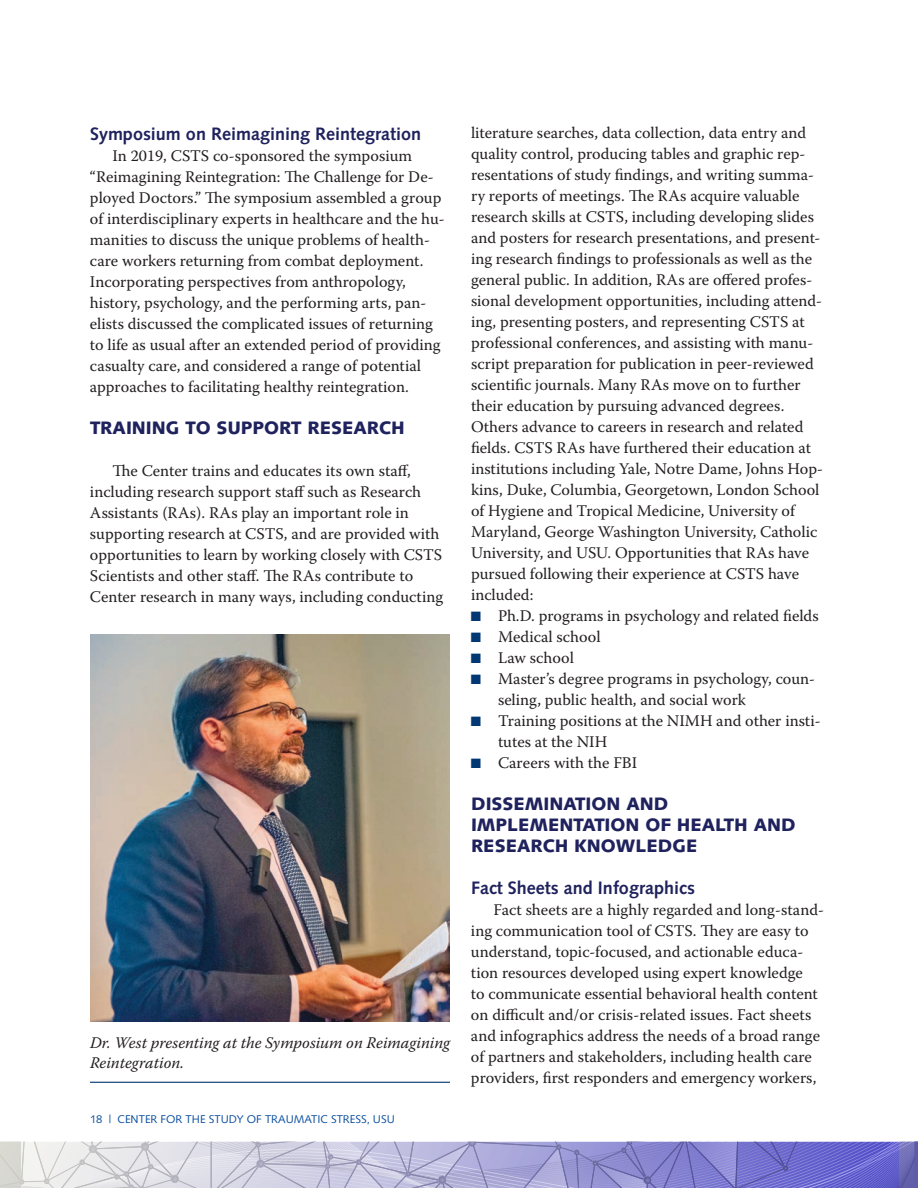
<style>
.page{position:relative;width:918px;height:1188px;background:#fff}
.page>*{position:absolute;margin:0;border:0;box-sizing:border-box;transform-origin:0 0}
.h2_Syntax_Black{font:900 18px/21px "Syntax LT Std";color:#1f225d}
.H3_Syntax_Bold_U_LC{font:700 18px "Syntax LT Std";color:#1f225d}
.text_indent{font:16.2px/21px "Warnock Pro";color:#231f20}
.t1{font:italic 16.2px/20.7px "Warnock Pro";color:#231f20}
.t2{font:11.25px "Syntax LT Std";color:#0d50a1}
.s1{color:#013874}
</style>
<div class="page">
<svg style="left:0;top:1142px;width:918px;height:46px;background:#acabd7"></svg>
<img style="left:90px;top:635px;width:360px;height:387px">
<hr style="left:90px;top:1082px;width:360px;height:1px;background:#013874">
<p class="H3_Syntax_Bold_U_LC" style="left:90px;top:124px;width:333px">Symposium on Reimagining Reintegration</p>
<p class="text_indent" style="left:90px;top:145px;width:356px;text-indent:23px">In 2019, CSTS co-sponsored the symposium “Reimagining Reintegration: The Challenge for De&shy;ployed Doctors.” The symposium assembled a group of interdisciplinary experts in healthcare and the hu&shy;manities to discuss the unique problems of health&shy;care workers returning from combat deployment.<br>Incorporating perspectives from anthropology, history, psychology, and the performing arts, pan&shy;elists discussed the complicated issues of returning to life as usual after an extended period of providing casualty care, and considered a range of potential approaches to facilitating healthy reintegration.</p>
<p class="h2_Syntax_Black" style="left:90px;top:417px;width:316px">TRAINING TO SUPPORT RESEARCH</p>
<p class="text_indent" style="left:90px;top:460px;width:355px;text-indent:23px">The Center trains and educates its own staff, including research support staff such as Research Assistants (RAs). RAs play an important role in supporting research at CSTS, and are provided with opportunities to learn by working closely with CSTS Scientists and other staff. The RAs contribute to Center research in many ways, including conducting</p>
<p class="t1" style="left:90px;top:1032px;width:361px">Dr. West presenting at the Symposium on Reimagining<br>Reintegration.</p>
<p class="t2" style="left:90px;top:1112px;width:306px">18 | CENTER FOR THE STUDY OF TRAUMATIC STRESS, USU</p>
<p class="text_indent" style="left:471px;top:122px;width:353px">literature searches, data collection, data entry and quality control, producing tables and graphic rep&shy;resentations of study findings, and writing summa&shy;ry reports of meetings. The RAs acquire valuable research skills at CSTS, including developing slides and posters for research presentations, and present&shy;ing research findings to professionals as well as the general public. In addition, RAs are offered profes&shy;sional development opportunities, including attend&shy;ing, presenting posters, and representing CSTS at professional conferences, and assisting with manu&shy;script preparation for publication in peer-reviewed scientific journals. Many RAs move on to further their education by pursuing advanced degrees.<br>Others advance to careers in research and related fields. CSTS RAs have furthered their education at institutions including Yale, Notre Dame, Johns Hop&shy;kins, Duke, Columbia, Georgetown, London School of Hygiene and Tropical Medicine, University of Maryland, George Washington University, Catholic University, and USU. Opportunities that RAs have pursued following their experience at CSTS have included:</p>
<p class="text_indent" style="left:471px;top:605px;width:349px"><span class="s1">■</span> Ph.D. programs in psychology and related fields</p>
<p class="text_indent" style="left:471px;top:626px;width:131px"><span class="s1">■</span> Medical school</p>
<p class="text_indent" style="left:471px;top:647px;width:104px"><span class="s1">■</span> Law school</p>
<p class="text_indent" style="left:498px;top:668px;width:319px;text-indent:-27px"><span class="s1">■</span> Master’s degree programs in psychology, coun&shy;seling, public health, and social work</p>
<p class="text_indent" style="left:498px;top:710px;width:324px;text-indent:-27px"><span class="s1">■</span> Training positions at the NIMH and other insti&shy;tutes at the NIH</p>
<p class="text_indent" style="left:471px;top:752px;width:168px"><span class="s1">■</span> Careers with the FBI</p>
<p class="h2_Syntax_Black" style="left:471px;top:793px;width:326px">DISSEMINATION AND<br>IMPLEMENTATION OF HEALTH AND<br>RESEARCH KNOWLEDGE</p>
<p class="H3_Syntax_Bold_U_LC" style="left:471px;top:877px;width:225px">Fact Sheets and Infographics</p>
<p class="text_indent" style="left:471px;top:899px;width:355px;text-indent:23px">Fact sheets are a highly regarded and long-stand&shy;ing communication tool of CSTS. They are easy to understand, topic-focused, and actionable educa&shy;tion resources developed using expert knowledge<br>to communicate essential behavioral health content on difficult and/or crisis-related issues. Fact sheets and infographics address the needs of a broad range of partners and stakeholders, including health care providers, first responders and emergency workers,</p>
</div>
